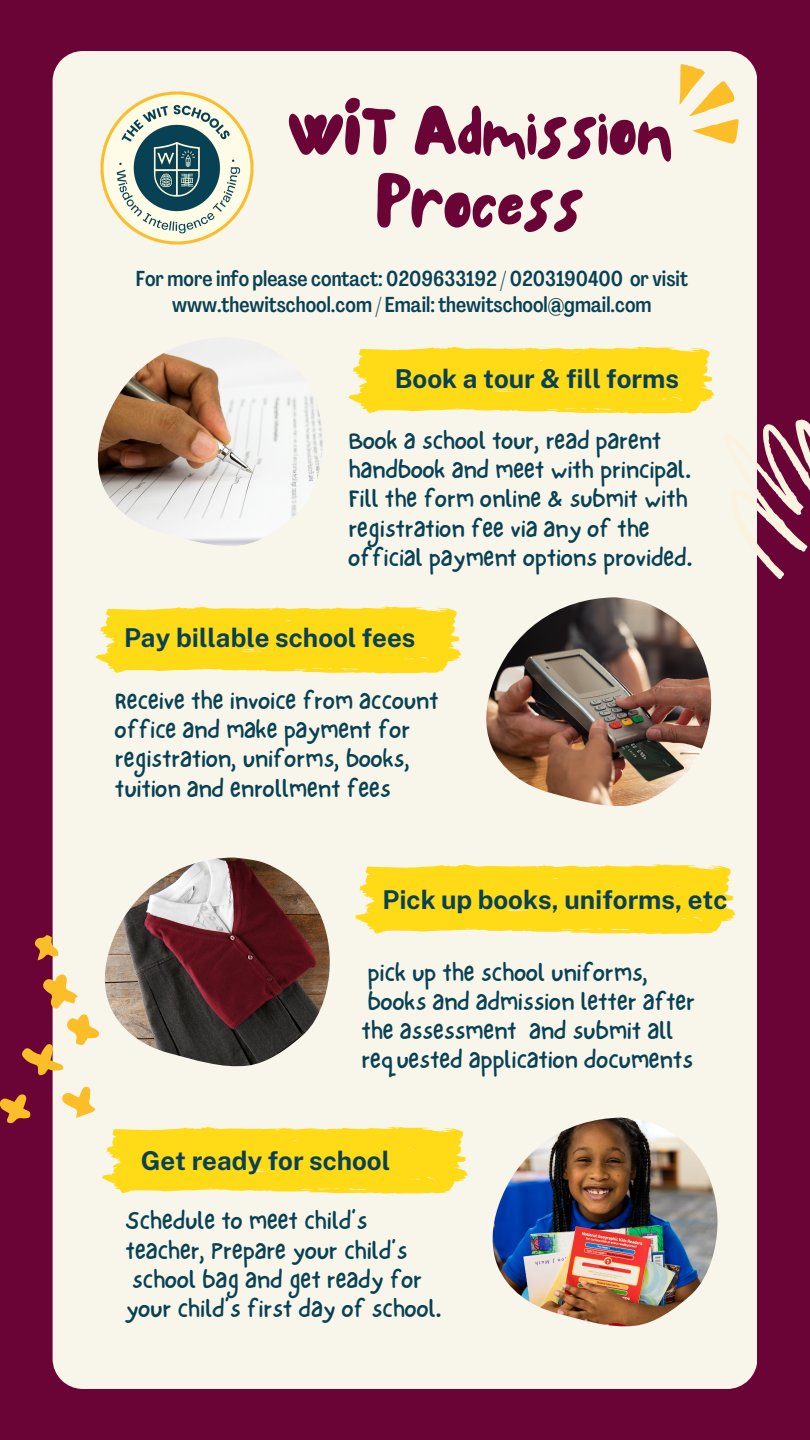
<style>
.page{position:relative;width:810px;height:1440px;background:#6b0436}
.page>*{position:absolute;margin:0;border:0;box-sizing:border-box;transform-origin:0 0}
.t1{font:73.2px "NF Lepetitcochon Regular";color:#6b0436}
.t2{font:700 26px "Public Sans";color:#084153}
.t3{font:25px/29.2px "NF One Little Font Regular";color:#084153}
.t4{font:500 21.3px/25.5px "Agrandir Tight";color:#084153;text-align:center}
</style>
<div class="page">
<div style="left:53px;top:51px;width:704px;height:1338px;background:#f8f5eb;border-radius:30px"></div>
<svg style="left:679px;top:56px;width:69px;height:88px"></svg>
<img style="left:97px;top:345px;width:226px;height:201px">
<svg style="left:96px;top:606px;width:366px;height:68px;background:#fedd31"></svg>
<img style="left:486px;top:598px;width:226px;height:208px">
<svg style="left:355px;top:864px;width:381px;height:70px;background:#fedd2f"></svg>
<img style="left:105px;top:858px;width:225px;height:113px">
<img style="left:493px;top:1118px;width:225px;height:209px">
<svg style="left:348px;top:346px;width:462px;height:252px"></svg>
<svg style="left:0;top:971px;width:468px;height:223px"></svg>
<svg style="left:34px;top:933px;width:25px;height:30px"></svg>
<img style="left:100px;top:91px;width:154px;height:154px">
<p class="t1" style="left:288px;top:79px;width:386px">WIT Admission</p>
<p class="t1" style="left:376px;top:152px;width:209px">Process</p>
<p class="t4" style="left:136px;top:268px;width:554px">For more info please contact: 0209633192 / 0203190400 or visit www.thewitschool.com / Email: thewitschool@gmail.com</p>
<p class="t2" style="left:395px;top:363px;width:286px">Book a tour &amp; fill forms</p>
<p class="t3" style="left:348px;top:426px;width:346px">Book a school tour, read parent handbook and meet with principal.<br>Fill the form online &amp; submit with registration fee via any of the official payment options provided.</p>
<p class="t2" style="left:124px;top:622px;width:293px">Pay billable school fees</p>
<p class="t3" style="left:115px;top:686px;width:325px">Receive the invoice from account office and make payment for registration, uniforms, books, tuition and enrollment fees</p>
<p class="t2" style="left:382px;top:885px;width:347px">Pick up books, uniforms, etc</p>
<p class="t3" style="left:361px;top:957px;width:335px">pick up the school uniforms, books and admission letter after the assessment and submit all requested application documents</p>
<p class="t2" style="left:141px;top:1146px;width:251px">Get ready for school</p>
<p class="t3" style="left:126px;top:1206px;width:318px">Schedule to meet child’s teacher, Prepare your child’s school bag and get ready for your child’s first day of school.</p>
</div>
